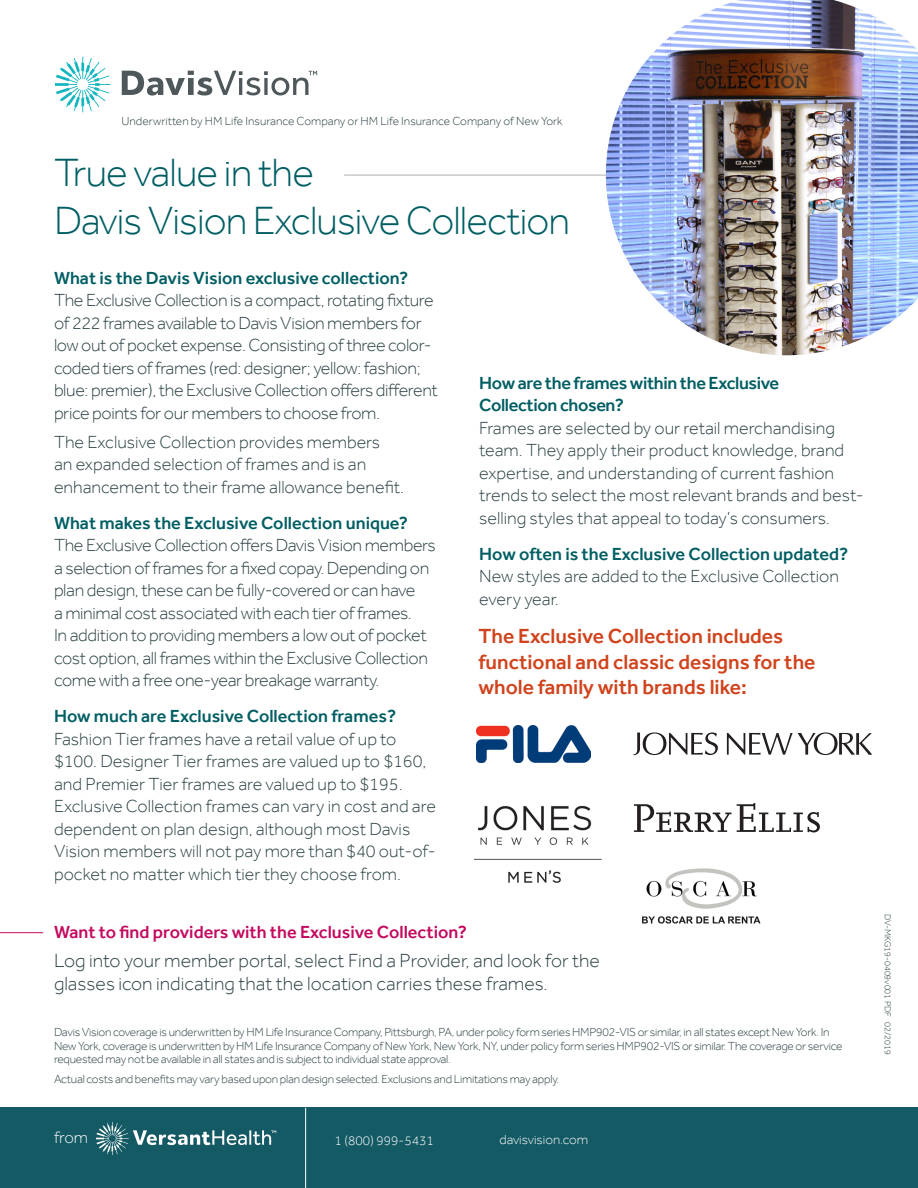
<style>
.page{position:relative;width:918px;height:1188px;background:#fff}
.page>*{position:absolute;margin:0;border:0;box-sizing:border-box;transform-origin:0 0}
.t1{font:300 40.5px/48px "Effra";letter-spacing:-.02em;color:#005e63}
.t2{font:500 21px/25.5px "Effra";color:#d0431c}
.t3{font:300 19.5px/22.5px "Effra";color:#2b4144}
.t4{font:300 18px/22.5px "Effra";color:#2b4144}
.t5{font:300 18px/22.5px "Effra";letter-spacing:-.02em;color:#2b4144}
.t6{font:500 18px "Effra";color:#005e63}
.t7{font:500 18px/22.5px "Effra";letter-spacing:-.02em;color:#005e63}
.t8{font:500 18px "Effra";color:#c30a5e}
.t9{font:300 16.95px "Effra";color:#fff}
.t10{font:300 13.5px "Effra";color:#fbfbfb}
.t11{font:300 12px/13.5px "Effra";letter-spacing:-.02em;color:#2b4144}
.t12{font:300 12px "Effra";color:#2b4144}
.t13{font:300 9px "Effra";color:#2b4144}
</style>
<div class="page">
<svg style="left:55px;top:57px;width:56px;height:55px"></svg>
<svg style="left:122px;top:71px;width:195px;height:25px"></svg>
<div style="left:0;top:1108px;width:918px;height:80px;background:#145a65"></div>
<svg style="left:96px;top:1122px;width:180px;height:33px"></svg>
<hr style="left:305px;top:1108px;width:1px;height:80px;background:#fff">
<hr style="left:0;top:932px;width:43px;height:1px;background:#c30a5e">
<hr style="left:344px;top:175px;width:515px;height:1px;background:#abafae">
<img style="left:606px;top:0;width:312px;height:355px">
<img style="left:476px;top:725px;width:114px;height:38px">
<svg style="left:727px;top:732px;width:145px;height:23px"></svg>
<svg style="left:633px;top:732px;width:85px;height:23px"></svg>
<img style="left:474px;top:805px;width:128px;height:78px">
<img style="left:642px;top:868px;width:119px;height:56px">
<svg style="left:634px;top:803px;width:186px;height:29px"></svg>
<p class="t12" style="left:122px;top:113px;width:443px">Underwritten by HM Life Insurance Company or HM Life Insurance Company of New York</p>
<p class="t1" style="left:54px;top:148px;width:518px">True value in the<br>Davis Vision Exclusive Collection</p>
<p class="t6" style="left:54px;top:267px;width:356px">What is the Davis Vision exclusive collection?</p>
<p class="t5" style="left:54px;top:289px;width:385px">The Exclusive Collection is a compact, rotating fixture of 222 frames available to Davis Vision members for low out of pocket expense. Consisting of three color&shy;coded tiers of frames (red: designer; yellow: fashion; blue: premier), the Exclusive Collection offers different price points for our members to choose from.</p>
<p class="t4" style="left:54px;top:430px;width:352px">The Exclusive Collection provides members<br>an expanded selection of frames and is an enhancement to their frame allowance benefit.</p>
<p class="t6" style="left:54px;top:512px;width:356px">What makes the Exclusive Collection unique?</p>
<p class="t5" style="left:54px;top:534px;width:383px">The Exclusive Collection offers Davis Vision members a selection of frames for a fixed copay. Depending on plan design, these can be fully-covered or can have<br>a minimal cost associated with each tier of frames.<br>In addition to providing members a low out of pocket cost option, all frames within the Exclusive Collection come with a free one-year breakage warranty.</p>
<p class="t6" style="left:54px;top:706px;width:344px">How much are Exclusive Collection frames?</p>
<p class="t4" style="left:54px;top:727px;width:383px">Fashion Tier frames have a retail value of up to $100. Designer Tier frames are valued up to $160, and Premier Tier frames are valued up to $195.<br>Exclusive Collection frames can vary in cost and are dependent on plan design, although most Davis Vision members will not pay more than $40 out-of&shy;pocket no matter which tier they choose from.</p>
<p class="t7" style="left:479px;top:371px;width:302px">How are the frames within the Exclusive<br>Collection chosen?</p>
<p class="t4" style="left:479px;top:416px;width:386px">Frames are selected by our retail merchandising team. They apply their product knowledge, brand expertise, and understanding of current fashion trends to select the most relevant brands and best&shy;selling styles that appeal to today’s consumers.</p>
<p class="t6" style="left:479px;top:543px;width:371px">How often is the Exclusive Collection updated?</p>
<p class="t4" style="left:479px;top:565px;width:361px">New styles are added to the Exclusive Collection every year.</p>
<p class="t2" style="left:478px;top:623px;width:339px">The Exclusive Collection includes functional and classic designs for the whole family with brands like:</p>
<p class="t8" style="left:54px;top:921px;width:415px">Want to find providers with the Exclusive Collection?</p>
<p class="t3" style="left:54px;top:949px;width:547px">Log into your member portal, select Find a Provider, and look for the glasses icon indicating that the location carries these frames.</p>
<p class="t11" style="left:54px;top:1025px;width:790px">Davis Vision coverage is underwritten by HM Life Insurance Company, Pittsburgh, PA, under policy form series HMP902-VIS or similar, in all states except New York. In<br>New York, coverage is underwritten by HM Life Insurance Company of New York, New York, NY, under policy form series HMP902-VIS or similar. The coverage or service requested may not be available in all states and is subject to individual state approval.</p>
<p class="t11" style="left:54px;top:1073px;width:507px">Actual costs and benefits may vary based upon plan design selected. Exclusions and Limitations may apply.</p>
<p class="t9" style="left:54px;top:1127px;width:36px">from</p>
<p class="t10" style="left:335px;top:1132px;width:101px">1 (800) 999-5431</p>
<p class="t10" style="left:499px;top:1131px;width:90px">davisvision.com</p>
<p class="t13" style="left:893px;top:914px;width:143px;rotate:90deg">DV-MKG19-0409v001 PDF 02/2019</p>
</div>
